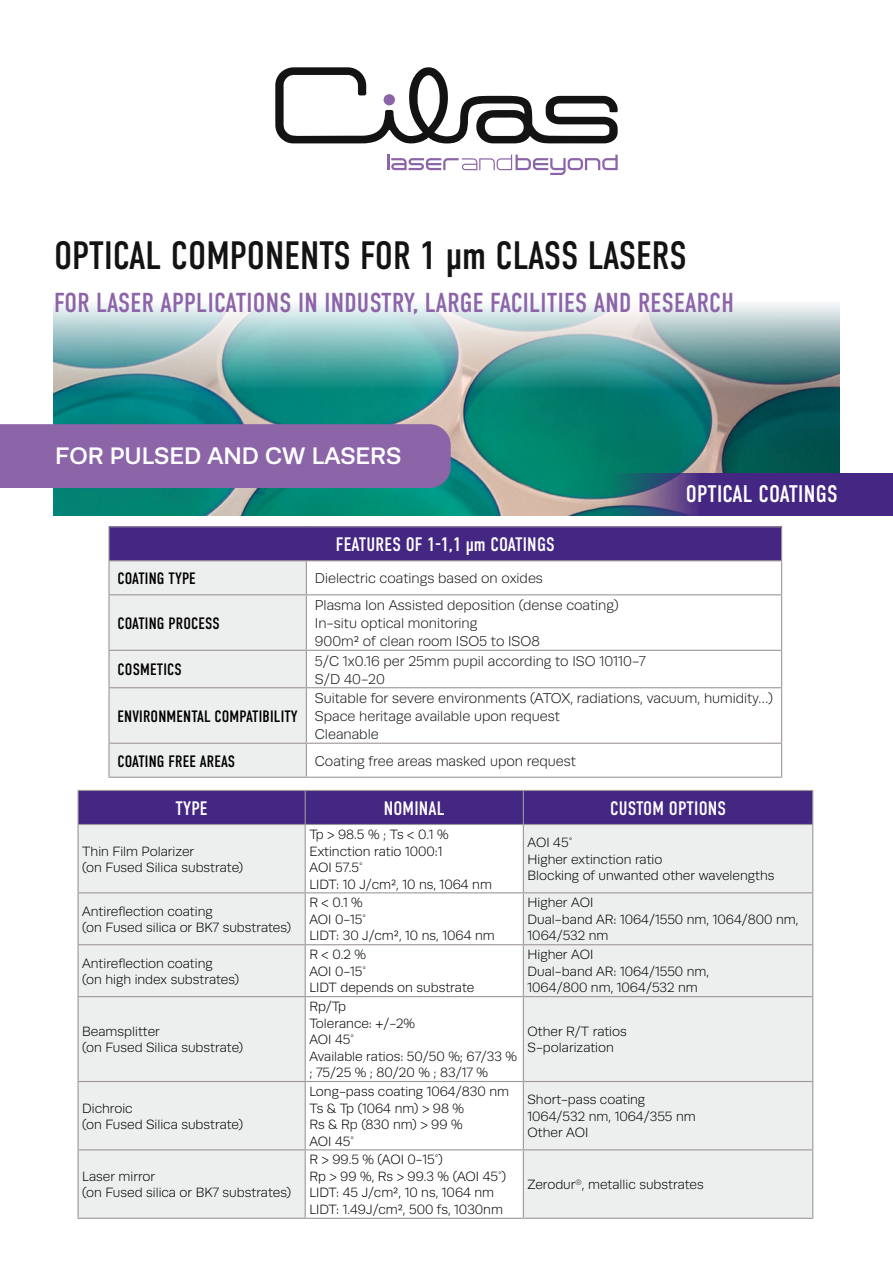
<style>
.page{position:relative;width:893px;height:1263px;background:#fff}
.page>*{position:absolute;margin:0;border:0;box-sizing:border-box;transform-origin:0 0}
.t1{font:39.6px "DIN Condensed";color:#141314}
.t2{font:27.45px "DIN Condensed";letter-spacing:.01em;color:#8c64a8}
.t3{font:500 24px "Runda";color:#fff}
.t4{font:24px "DIN Condensed";letter-spacing:.01em;color:#fff}
.t5{font:19.5px "DIN Condensed";letter-spacing:.01em;color:#fff}
.t6{font:16.5px "DIN Condensed";letter-spacing:.01em;color:#000}
.t7{font:300 14.25px/18px "Runda";color:#141314}
.t8{font:300 13.5px/16.5px "Runda";color:#000}
</style>
<div class="page">
<svg style="left:387px;top:155px;width:231px;height:20px"></svg>
<svg style="left:275px;top:67px;width:343px;height:77px"></svg>
<img style="left:53px;top:304px;width:787px;height:212px">
<div style="left:0;top:424px;width:451px;height:64px;background:#8c64a8"></div>
<svg style="left:612px;top:473px;width:281px;height:43px;background:#453581"></svg>
<div style="left:109px;top:527px;width:673px;height:34px;background:#442683"></div>
<div style="left:110px;top:561px;width:196px;height:216px;background:#edeeee"></div>
<svg style="left:307px;top:561px;width:474px;height:216px"></svg>
<hr style="left:108px;top:526px;width:198px;height:1px;background:#9e979a">
<hr style="left:108px;top:527px;width:2px;height:33px;background:#9e979a">
<hr style="left:306px;top:526px;width:476px;height:1px;background:#9e979a">
<hr style="left:781px;top:527px;width:1px;height:33px;background:#9e979a">
<hr style="left:108px;top:560px;width:198px;height:1px;background:#9e979a">
<hr style="left:108px;top:561px;width:2px;height:33px;background:#9e979a">
<hr style="left:108px;top:594px;width:198px;height:1px;background:#9e979a">
<hr style="left:108px;top:595px;width:2px;height:55px;background:#9e979a">
<hr style="left:306px;top:560px;width:476px;height:1px;background:#9e979a">
<hr style="left:306px;top:561px;width:1px;height:33px;background:#9e979a">
<hr style="left:781px;top:561px;width:1px;height:33px;background:#9e979a">
<hr style="left:306px;top:594px;width:476px;height:1px;background:#9e979a">
<hr style="left:306px;top:595px;width:1px;height:55px;background:#9e979a">
<hr style="left:781px;top:595px;width:1px;height:55px;background:#9e979a">
<hr style="left:306px;top:650px;width:476px;height:1px;background:#9e979a">
<hr style="left:781px;top:651px;width:1px;height:36px;background:#9e979a">
<hr style="left:306px;top:687px;width:476px;height:1px;background:#9e979a">
<hr style="left:781px;top:688px;width:1px;height:55px;background:#9e979a">
<hr style="left:306px;top:743px;width:476px;height:1px;background:#9e979a">
<hr style="left:781px;top:744px;width:1px;height:33px;background:#9e979a">
<hr style="left:306px;top:777px;width:476px;height:1px;background:#9e979a">
<hr style="left:108px;top:651px;width:2px;height:36px;background:#9e979a">
<hr style="left:108px;top:650px;width:198px;height:1px;background:#9e979a">
<hr style="left:306px;top:651px;width:1px;height:36px;background:#9e979a">
<hr style="left:108px;top:744px;width:2px;height:33px;background:#9e979a">
<hr style="left:306px;top:744px;width:1px;height:33px;background:#9e979a">
<hr style="left:108px;top:777px;width:198px;height:1px;background:#9e979a">
<hr style="left:108px;top:688px;width:2px;height:55px;background:#9e979a">
<hr style="left:108px;top:687px;width:198px;height:1px;background:#9e979a">
<hr style="left:306px;top:688px;width:1px;height:55px;background:#9e979a">
<hr style="left:108px;top:743px;width:198px;height:1px;background:#9e979a">
<div style="left:79px;top:791px;width:733px;height:33px;background:#442683"></div>
<div style="left:79px;top:825px;width:733px;height:393px;background:#edeeee"></div>
<svg style="left:306px;top:825px;width:217px;height:393px"></svg>
<hr style="left:77px;top:825px;width:2px;height:67px;background:#9e979a">
<hr style="left:523px;top:825px;width:1px;height:67px;background:#9e979a">
<hr style="left:77px;top:893px;width:2px;height:51px;background:#9e979a">
<hr style="left:523px;top:893px;width:1px;height:51px;background:#9e979a">
<hr style="left:77px;top:945px;width:2px;height:51px;background:#9e979a">
<hr style="left:523px;top:945px;width:1px;height:51px;background:#9e979a">
<hr style="left:77px;top:997px;width:2px;height:84px;background:#9e979a">
<hr style="left:523px;top:997px;width:1px;height:84px;background:#9e979a">
<hr style="left:77px;top:1082px;width:2px;height:67px;background:#9e979a">
<hr style="left:523px;top:1082px;width:1px;height:67px;background:#9e979a">
<hr style="left:77px;top:1150px;width:2px;height:68px;background:#9e979a">
<hr style="left:523px;top:1150px;width:1px;height:68px;background:#9e979a">
<hr style="left:305px;top:825px;width:1px;height:67px;background:#9e979a">
<hr style="left:812px;top:825px;width:1px;height:67px;background:#9e979a">
<hr style="left:305px;top:892px;width:218px;height:1px;background:#9e979a">
<hr style="left:305px;top:893px;width:1px;height:51px;background:#9e979a">
<hr style="left:812px;top:893px;width:1px;height:51px;background:#9e979a">
<hr style="left:305px;top:944px;width:218px;height:1px;background:#9e979a">
<hr style="left:305px;top:945px;width:1px;height:51px;background:#9e979a">
<hr style="left:812px;top:945px;width:1px;height:51px;background:#9e979a">
<hr style="left:305px;top:996px;width:218px;height:1px;background:#9e979a">
<hr style="left:305px;top:997px;width:1px;height:84px;background:#9e979a">
<hr style="left:812px;top:997px;width:1px;height:84px;background:#9e979a">
<hr style="left:305px;top:1081px;width:218px;height:1px;background:#9e979a">
<hr style="left:305px;top:1082px;width:1px;height:67px;background:#9e979a">
<hr style="left:812px;top:1082px;width:1px;height:67px;background:#9e979a">
<hr style="left:305px;top:1149px;width:218px;height:1px;background:#9e979a">
<hr style="left:305px;top:1150px;width:1px;height:68px;background:#9e979a">
<hr style="left:812px;top:1150px;width:1px;height:68px;background:#9e979a">
<hr style="left:305px;top:1218px;width:218px;height:1px;background:#9e979a">
<hr style="left:77px;top:892px;width:228px;height:1px;background:#9e979a">
<hr style="left:523px;top:892px;width:290px;height:1px;background:#9e979a">
<hr style="left:77px;top:944px;width:228px;height:1px;background:#9e979a">
<hr style="left:523px;top:944px;width:290px;height:1px;background:#9e979a">
<hr style="left:77px;top:996px;width:228px;height:1px;background:#9e979a">
<hr style="left:523px;top:996px;width:290px;height:1px;background:#9e979a">
<hr style="left:77px;top:1081px;width:228px;height:1px;background:#9e979a">
<hr style="left:523px;top:1081px;width:290px;height:1px;background:#9e979a">
<hr style="left:77px;top:1149px;width:228px;height:1px;background:#9e979a">
<hr style="left:523px;top:1149px;width:290px;height:1px;background:#9e979a">
<hr style="left:77px;top:1218px;width:228px;height:1px;background:#9e979a">
<hr style="left:523px;top:1218px;width:290px;height:1px;background:#9e979a">
<hr style="left:77px;top:790px;width:228px;height:1px;background:#9e979a">
<hr style="left:77px;top:791px;width:2px;height:33px;background:#9e979a">
<hr style="left:77px;top:824px;width:228px;height:1px;background:#9e979a">
<hr style="left:305px;top:790px;width:218px;height:1px;background:#9e979a">
<hr style="left:305px;top:791px;width:1px;height:33px;background:#9e979a">
<hr style="left:305px;top:824px;width:218px;height:1px;background:#9e979a">
<hr style="left:523px;top:790px;width:290px;height:1px;background:#9e979a">
<hr style="left:523px;top:791px;width:1px;height:33px;background:#9e979a">
<hr style="left:812px;top:791px;width:1px;height:33px;background:#9e979a">
<hr style="left:523px;top:824px;width:290px;height:1px;background:#9e979a">
<h1 class="t1" style="left:54px;top:233px;width:634px">OPTICAL COMPONENTS FOR 1 μm CLASS LASERS</h1>
<h2 class="t2" style="left:54px;top:287px;width:681px">FOR LASER APPLICATIONS IN INDUSTRY, LARGE FACILITIES AND RESEARCH</h2>
<h3 class="t3" style="left:55px;top:442px;width:348px">FOR PULSED AND CW LASERS</h3>
<h3 class="t5" style="left:336px;top:534px;width:220px">FEATURES OF 1-1,1 μm COATINGS</h3>
<p class="t6" style="left:118px;top:569px;width:80px">COATING TYPE</p>
<p class="t7" style="left:315px;top:570px;width:230px">Dielectric coatings based on oxides</p>
<p class="t6" style="left:118px;top:614px;width:104px">COATING PROCESS</p>
<p class="t7" style="left:315px;top:596px;width:305px">Plasma Ion Assisted deposition (dense coating)<br>In-situ optical monitoring<br>900m² of clean room ISO5 to ISO8</p>
<h3 class="t4" style="left:686px;top:480px;width:153px">OPTICAL COATINGS</h3>
<p class="t6" style="left:118px;top:660px;width:66px">COSMETICS</p>
<p class="t7" style="left:315px;top:652px;width:332px">5/C 1x0.16 per 25mm pupil according to ISO 10110-7<br>S/D 40-20</p>
<p class="t6" style="left:118px;top:707px;width:182px">ENVIRONMENTAL COMPATIBILITY</p>
<p class="t7" style="left:315px;top:689px;width:459px">Suitable for severe environments (ATOX, radiations, vacuum, humidity…)<br>Space heritage available upon request<br>Cleanable</p>
<p class="t6" style="left:118px;top:752px;width:119px">COATING FREE AREAS</p>
<p class="t7" style="left:315px;top:752px;width:262px">Coating free areas masked upon request</p>
<h3 class="t5" style="left:176px;top:797px;width:34px">TYPE</h3>
<h3 class="t5" style="left:384px;top:797px;width:63px">NOMINAL</h3>
<h3 class="t5" style="left:610px;top:797px;width:118px">CUSTOM OPTIONS</h3>
<p class="t8" style="left:82px;top:843px;width:162px">Thin Film Polarizer<br>(on Fused Silica substrate)</p>
<p class="t8" style="left:309px;top:826px;width:184px">Tp &gt; 98.5 % ; Ts &lt; 0.1 %<br>Extinction ratio 1000:1<br>AOI 57.5°<br>LIDT: 10 J/cm², 10 ns, 1064 nm</p>
<p class="t8" style="left:528px;top:835px;width:248px">AOI 45°<br>Higher extinction ratio<br>Blocking of unwanted other wavelengths</p>
<p class="t8" style="left:82px;top:903px;width:210px">Antireflection coating<br>(on Fused silica or BK7 substrates)</p>
<p class="t8" style="left:309px;top:895px;width:187px">R &lt; 0.1 %<br>AOI 0-15°<br>LIDT: 30 J/cm², 10 ns, 1064 nm</p>
<p class="t8" style="left:528px;top:895px;width:273px">Higher AOI<br>Dual-band AR: 1064/1550 nm, 1064/800 nm,<br>1064/532 nm</p>
<p class="t8" style="left:82px;top:955px;width:158px">Antireflection coating<br>(on high index substrates)</p>
<p class="t8" style="left:309px;top:947px;width:166px">R &lt; 0.2 %<br>AOI 0-15°<br>LIDT depends on substrate</p>
<p class="t8" style="left:528px;top:947px;width:183px">Higher AOI<br>Dual-band AR: 1064/1550 nm,<br>1064/800 nm, 1064/532 nm</p>
<p class="t8" style="left:82px;top:1023px;width:162px">Beamsplitter<br>(on Fused Silica substrate)</p>
<p class="t8" style="left:309px;top:998px;width:209px">Rp/Tp<br>Tolerance: +/-2%<br>AOI 45°<br>Available ratios: 50/50 %; 67/33 % ; 75/25 % ; 80/20 % ; 83/17 %</p>
<p class="t8" style="left:528px;top:1023px;width:101px">Other R/T ratios<br>S-polarization</p>
<p class="t8" style="left:82px;top:1100px;width:162px">Dichroic<br>(on Fused Silica substrate)</p>
<p class="t8" style="left:82px;top:1168px;width:210px">Laser mirror<br>(on Fused silica or BK7 substrates)</p>
<p class="t8" style="left:309px;top:1083px;width:201px">Long-pass coating 1064/830 nm<br>Ts &amp; Tp (1064 nm) &gt; 98 %<br>Rs &amp; Rp (830 nm) &gt; 99 %<br>AOI 45°</p>
<p class="t8" style="left:527px;top:1092px;width:170px">Short-pass coating<br>1064/532 nm, 1064/355 nm<br>Other AOI</p>
<p class="t8" style="left:309px;top:1152px;width:198px">R &gt; 99.5 % (AOI 0-15°)<br>Rp &gt; 99 %, Rs &gt; 99.3 % (AOI 45°)<br>LIDT: 45 J/cm², 10 ns, 1064 nm<br>LIDT: 1.49J/cm², 500 fs, 1030nm</p>
<p class="t8" style="left:527px;top:1176px;width:178px">Zerodur<sup>®</sup>, metallic substrates</p>
</div>
